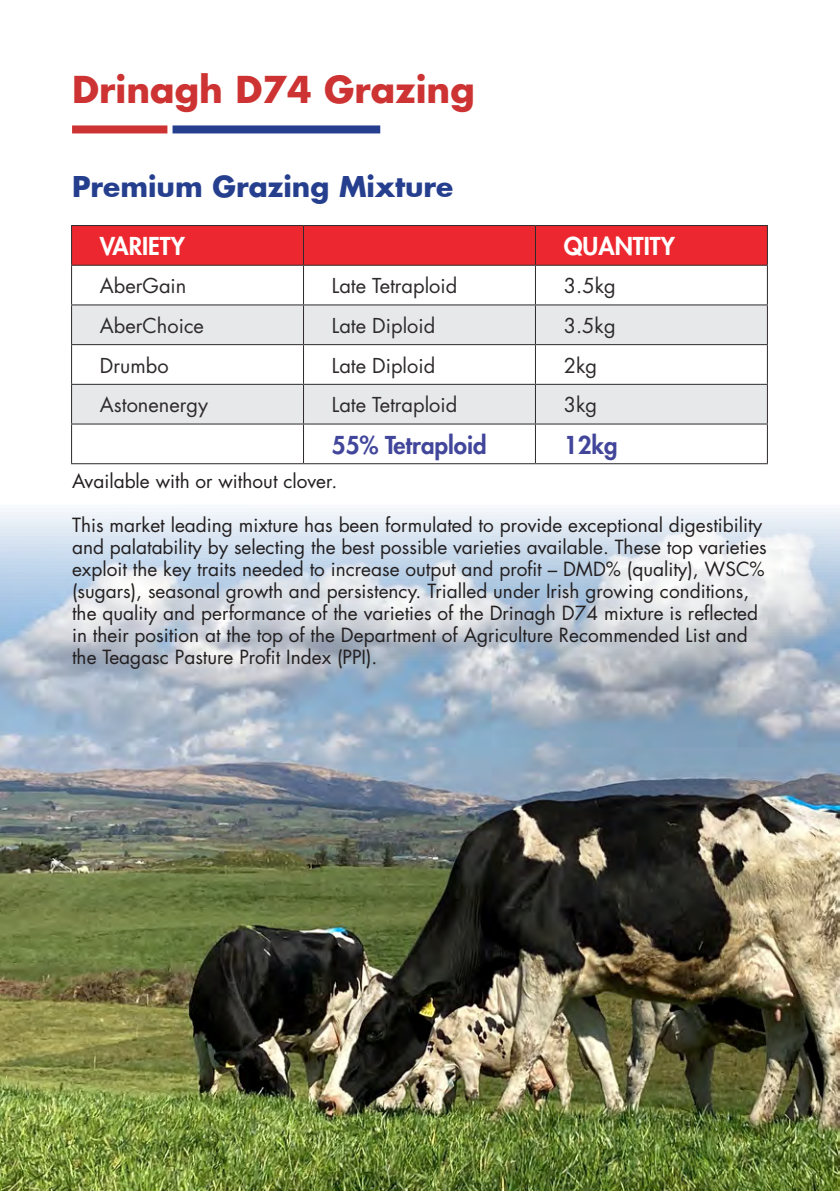
<style>
.page{position:relative;width:840px;height:1191px;background:#fff}
.page>*{position:absolute;margin:0;border:0;box-sizing:border-box;transform-origin:0 0}
.Pa0{font:700 36px "Futura Std";color:#cc3332}
.Pa1{font:700 28px "Futura";color:#253f8e}
.t1{font:800 24px "Futura Std";color:#383d96}
.t2{font:800 24px "Futura Std";color:#fff}
.t3{font:20px "Futura Std";color:#231f20}
.t4{font:19px/22px "Futura Std";color:#231f20}
</style>
<div class="page">
<img style="left:0;top:508px;width:839px;height:683px">
<div style="left:172px;top:125px;width:208px;height:8px;background:#253f8e"></div>
<div style="left:72px;top:125px;width:95px;height:8px;background:#cc3332"></div>
<div style="left:72px;top:226px;width:694px;height:39px;background:#ed272f"></div>
<svg style="left:72px;top:305px;width:694px;height:118px;fill:#e7e8ea"></svg>
<hr style="left:71px;top:225px;width:232px;height:1px;background:#231f20">
<hr style="left:71px;top:226px;width:1px;height:39px;background:#231f20">
<hr style="left:303px;top:225px;width:232px;height:1px;background:#231f20">
<hr style="left:303px;top:226px;width:1px;height:39px;background:#231f20">
<hr style="left:535px;top:225px;width:232px;height:1px;background:#231f20">
<hr style="left:534px;top:226px;width:1px;height:39px;background:#231f20">
<hr style="left:766px;top:226px;width:1px;height:39px;background:#231f20">
<hr style="left:71px;top:265px;width:232px;height:1px;background:#231f20">
<hr style="left:71px;top:266px;width:1px;height:38px;background:#231f20">
<hr style="left:303px;top:265px;width:232px;height:1px;background:#231f20">
<hr style="left:303px;top:266px;width:1px;height:38px;background:#231f20">
<hr style="left:535px;top:265px;width:232px;height:1px;background:#231f20">
<hr style="left:534px;top:266px;width:1px;height:38px;background:#231f20">
<hr style="left:766px;top:266px;width:1px;height:38px;background:#231f20">
<hr style="left:71px;top:304px;width:232px;height:1px;background:#231f20">
<hr style="left:71px;top:305px;width:1px;height:39px;background:#231f20">
<hr style="left:303px;top:304px;width:232px;height:1px;background:#231f20">
<hr style="left:303px;top:305px;width:1px;height:39px;background:#231f20">
<hr style="left:535px;top:304px;width:232px;height:1px;background:#231f20">
<hr style="left:534px;top:305px;width:1px;height:39px;background:#231f20">
<hr style="left:766px;top:305px;width:1px;height:39px;background:#231f20">
<hr style="left:71px;top:344px;width:232px;height:1px;background:#231f20">
<hr style="left:71px;top:345px;width:1px;height:39px;background:#231f20">
<hr style="left:303px;top:344px;width:232px;height:1px;background:#231f20">
<hr style="left:303px;top:345px;width:1px;height:39px;background:#231f20">
<hr style="left:535px;top:344px;width:232px;height:1px;background:#231f20">
<hr style="left:534px;top:345px;width:1px;height:39px;background:#231f20">
<hr style="left:766px;top:345px;width:1px;height:39px;background:#231f20">
<hr style="left:71px;top:384px;width:232px;height:1px;background:#231f20">
<hr style="left:71px;top:385px;width:1px;height:38px;background:#231f20">
<hr style="left:303px;top:384px;width:232px;height:1px;background:#231f20">
<hr style="left:303px;top:385px;width:1px;height:38px;background:#231f20">
<hr style="left:535px;top:384px;width:232px;height:1px;background:#231f20">
<hr style="left:534px;top:385px;width:1px;height:38px;background:#231f20">
<hr style="left:766px;top:385px;width:1px;height:38px;background:#231f20">
<hr style="left:71px;top:423px;width:232px;height:1px;background:#231f20">
<hr style="left:71px;top:424px;width:1px;height:39px;background:#231f20">
<hr style="left:303px;top:423px;width:232px;height:1px;background:#231f20">
<hr style="left:303px;top:424px;width:1px;height:39px;background:#231f20">
<hr style="left:535px;top:423px;width:232px;height:1px;background:#231f20">
<hr style="left:534px;top:424px;width:1px;height:39px;background:#231f20">
<hr style="left:766px;top:424px;width:1px;height:39px;background:#231f20">
<hr style="left:71px;top:463px;width:232px;height:1px;background:#231f20">
<hr style="left:303px;top:463px;width:232px;height:1px;background:#231f20">
<hr style="left:535px;top:463px;width:232px;height:1px;background:#231f20">
<p class="Pa0" style="left:72px;top:66px;width:404px">Drinagh D74 Grazing</p>
<p class="Pa1" style="left:72px;top:167px;width:382px">Premium Grazing Mixture</p>
<p class="t2" style="left:100px;top:231px;width:86px">VARIETY</p>
<p class="t2" style="left:563px;top:231px;width:112px">QUANTITY</p>
<p class="t3" style="left:100px;top:273px;width:88px">AberGain</p>
<p class="t3" style="left:332px;top:273px;width:127px">Late Tetraploid</p>
<p class="t3" style="left:563px;top:273px;width:53px">3.5kg</p>
<p class="t3" style="left:100px;top:313px;width:105px">AberChoice</p>
<p class="t3" style="left:332px;top:313px;width:105px">Late Diploid</p>
<p class="t3" style="left:563px;top:313px;width:53px">3.5kg</p>
<p class="t3" style="left:100px;top:352px;width:70px">Drumbo</p>
<p class="t3" style="left:331px;top:352px;width:105px">Late Diploid</p>
<p class="t3" style="left:563px;top:352px;width:35px">2kg</p>
<p class="t3" style="left:100px;top:392px;width:110px">Astonenergy</p>
<p class="t3" style="left:331px;top:392px;width:127px">Late Tetraploid</p>
<p class="t3" style="left:563px;top:392px;width:35px">3kg</p>
<p class="t1" style="left:332px;top:430px;width:156px">55% Tetraploid</p>
<p class="t1" style="left:563px;top:430px;width:55px">12kg</p>
<p class="t4" style="left:72px;top:470px;width:266px">Available with or without clover.</p>
<p class="t4" style="left:72px;top:514px;width:696px">This market leading mixture has been formulated to provide exceptional digestibility and palatability by selecting the best possible varieties available. These top varieties exploit the key traits needed to increase output and profit – DMD% (quality), WSC% (sugars), seasonal growth and persistency. Trialled under Irish growing conditions, the quality and performance of the varieties of the Drinagh D74 mixture is reflected in their position at the top of the Department of Agriculture Recommended List and the Teagasc Pasture Profit Index (PPI).</p>
</div>
